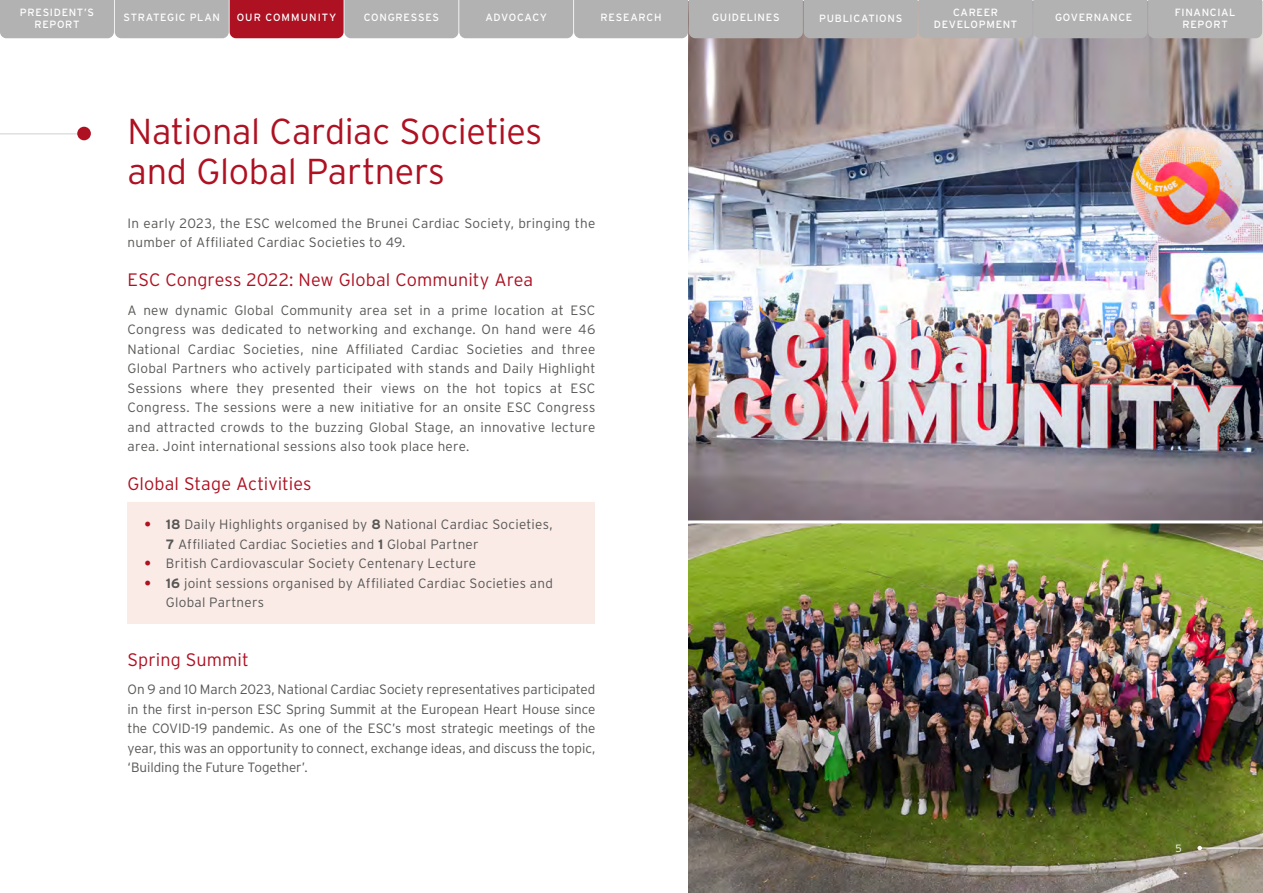
<style>
.page{position:relative;width:1263px;height:893px;background:#fff}
.page>*{position:absolute;margin:0;border:0;box-sizing:border-box;transform-origin:0 0}
.t1{font:300 36px/40.5px "Interstate WGL";letter-spacing:-.01em;color:#ae1122}
.t2{font:300 18px "Interstate WGL";letter-spacing:.005em;color:#ae1122}
.t3{font:300 13.5px/19.5px "Interstate WGL";letter-spacing:.015em;color:#575756}
.t4{font:10.5px/12.6px "Interstate WGL";letter-spacing:.065em;color:#fff;text-align:center}
.t5{font:10.5px "Interstate WGL";letter-spacing:.1em;color:#fff}
.t6{font:300 10.5px "Interstate WGL";color:#fff}
.s1{font-weight:700;color:#ae1122}
.s2{font-weight:700}
</style>
<div class="page">
<img style="left:688px;top:1px;width:575px;height:892px">
<div style="left:128px;top:503px;width:467px;height:121px;background:#fbebe7"></div>
<hr style="left:0;top:134px;width:80px;height:1px;background:#d0d0d0">
<div style="left:77px;top:127px;width:14px;height:13px;background:#ae1122;border-radius:50%"></div>
<hr style="left:688px;top:520px;width:574px;height:3px;background:#fff">
<svg style="left:0;top:0;width:1262px;height:38px;background:#b2a3a5"></svg>
<hr style="left:1200px;top:848px;width:63px;height:1px;background:#fff">
<svg style="left:1197px;top:846px;width:5px;height:4px"></svg>
<p class="t4" style="left:20px;top:5px;width:76px">PRESIDENT’S<br>REPORT</p>
<p class="t4" style="left:124px;top:11px;width:98px">STRATEGIC PLAN</p>
<p class="t5" style="left:237px;top:10px;width:101px">OUR COMMUNITY</p>
<p class="t4" style="left:364px;top:11px;width:77px">CONGRESSES</p>
<p class="t4" style="left:485px;top:11px;width:63px">ADVOCACY</p>
<p class="t4" style="left:601px;top:11px;width:62px">RESEARCH</p>
<p class="t4" style="left:712px;top:11px;width:69px">GUIDELINES</p>
<p class="t4" style="left:934px;top:5px;width:85px">CAREER<br>DEVELOPMENT</p>
<p class="t4" style="left:819px;top:12px;width:85px">PUBLICATIONS</p>
<p class="t4" style="left:1055px;top:11px;width:79px">GOVERNANCE</p>
<p class="t4" style="left:1175px;top:5px;width:62px">FINANCIAL<br>REPORT</p>
<h1 class="t1" style="left:128px;top:109px;width:416px">National Cardiac Societies and Global Partners</h1>
<p class="t3" style="left:128px;top:212px;width:469px">In early 2023, the ESC welcomed the Brunei Cardiac Society, bringing the number of Affiliated Cardiac Societies to 49.</p>
<h2 class="t2" style="left:128px;top:267px;width:407px">ESC Congress 2022: New Global Community Area</h2>
<p class="t3" style="left:128px;top:299px;width:469px;text-align:justify">A new dynamic Global Community area set in a prime location at ESC Congress was dedicated to networking and exchange. On hand were 46<br>National Cardiac Societies, nine Affiliated Cardiac Societies and three Global Partners who actively participated with stands and Daily Highlight Sessions where they presented their views on the hot topics at ESC Congress. The sessions were a new initiative for an onsite ESC Congress and attracted crowds to the buzzing Global Stage, an innovative lecture area. Joint international sessions also took place here.</p>
<h2 class="t2" style="left:128px;top:471px;width:185px">Global Stage Activities</h2>
<p class="t3" style="left:166px;top:514px;width:388px;text-indent:-21px"><span class="s1">•</span> <span class="s2">18</span> Daily Highlights organised by <span class="s2">8</span> National Cardiac Societies,<br><span class="s2">7</span> Affiliated Cardiac Societies and <span class="s2">1</span> Global Partner</p>
<p class="t3" style="left:145px;top:553px;width:333px"><span class="s1">•</span> British Cardiovascular Society Centenary Lecture</p>
<p class="t3" style="left:166px;top:572px;width:389px;text-indent:-21px"><span class="s1">•</span> <span class="s2">16</span> joint sessions organised by Affiliated Cardiac Societies and<br>Global Partners</p>
<h2 class="t2" style="left:128px;top:646px;width:123px">Spring Summit</h2>
<p class="t3" style="left:128px;top:679px;width:469px;text-align:justify">On 9 and 10 March 2023, National Cardiac Society representatives participated in the first in-person ESC Spring Summit at the European Heart House since the COVID-19 pandemic. As one of the ESC’s most strategic meetings of the year, this was an opportunity to connect, exchange ideas, and discuss the topic, ‘Building the Future Together’.</p>
<p class="t6" style="left:1175px;top:841px;width:8px">5</p>
</div>
